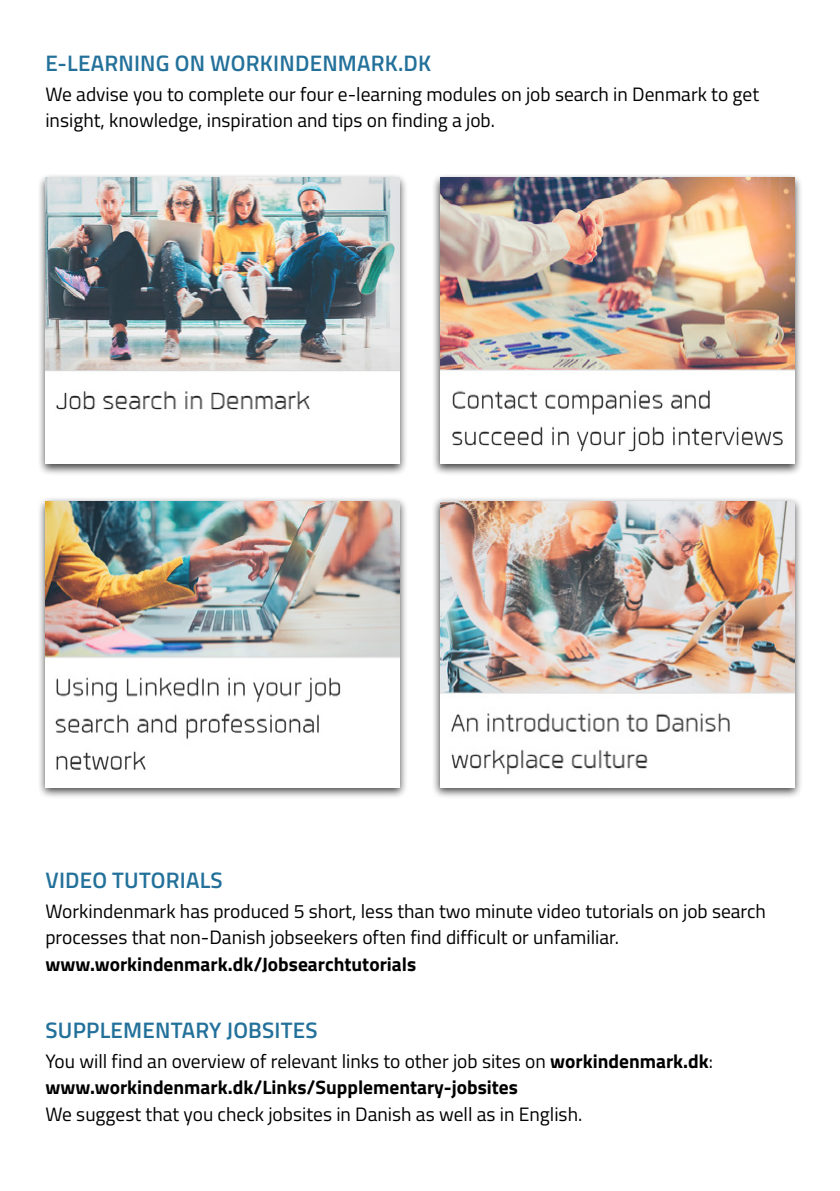
<style>
.page{position:relative;width:840px;height:1191px;background:#fff}
.page>*{position:absolute;margin:0;border:0;box-sizing:border-box;transform-origin:0 0}
.t1{font:600 22.4px "Titillium Web";letter-spacing:.01em;color:#23719b}
.t2{font:19.4px/26.6px "Titillium Web";color:#000}
.t3{font:700 19.4px/26.6px "Titillium Web";color:#000}
.s1{font-weight:400}
</style>
<div class="page">
<div style="left:37px;top:173px;width:371px;height:303px;background:#000;opacity:.75"></div>
<img style="left:45px;top:177px;width:354px;height:286px">
<div style="left:431px;top:173px;width:371px;height:303px;background:#000;opacity:.75"></div>
<img style="left:440px;top:177px;width:354px;height:286px">
<div style="left:37px;top:497px;width:371px;height:303px;background:#000;opacity:.75"></div>
<img style="left:45px;top:501px;width:354px;height:286px">
<div style="left:431px;top:497px;width:371px;height:303px;background:#000;opacity:.75"></div>
<img style="left:440px;top:501px;width:354px;height:286px">
<p class="t1" style="left:45px;top:46px;width:387px">E-LEARNING ON WORKINDENMARK.DK</p>
<p class="t2" style="left:45px;top:80px;width:714px">We advise you to complete our four e-learning modules on job search in Denmark to get insight, knowledge, inspiration and tips on finding a job.</p>
<p class="t1" style="left:45px;top:863px;width:179px">VIDEO TUTORIALS</p>
<p class="t2" style="left:45px;top:896px;width:721px">Workindenmark has produced 5 short, less than two minute video tutorials on job search processes that non-Danish jobseekers often find difficult or unfamiliar.</p>
<p class="t3" style="left:45px;top:950px;width:372px">www.workindenmark.dk/Jobsearchtutorials</p>
<p class="t1" style="left:45px;top:1013px;width:273px">SUPPLEMENTARY JOBSITES</p>
<p class="t3" style="left:45px;top:1046px;width:668px"><span class="s1">You will find an overview of relevant links to other job sites on</span> workindenmark.dk<span class="s1">: </span>www.workindenmark.dk/Links/Supplementary-jobsites</p>
<p class="t2" style="left:45px;top:1100px;width:538px">We suggest that you check jobsites in Danish as well as in English.</p>
</div>
